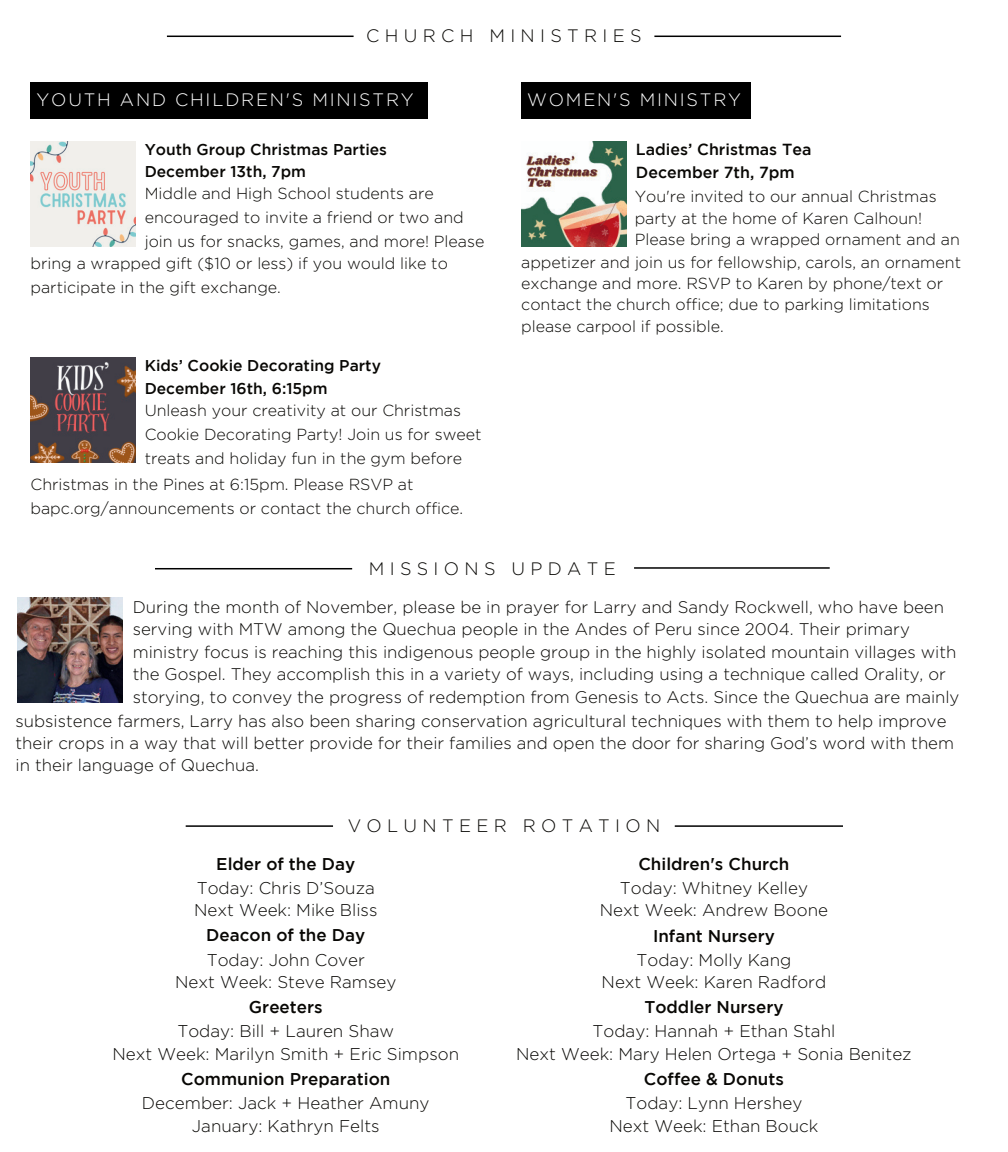
<style>
.page{position:relative;width:1008px;height:1152px;background:#fff}
.page>*{position:absolute;margin:0;border:0;box-sizing:border-box;transform-origin:0 0}
.t1{font:300 18px "Gotham";letter-spacing:.295em;color:#080704}
.t2{font:300 18px "Gotham";letter-spacing:.1em;color:#fff}
.t3{font:300 17px/22.6px "Gotham";color:#080704;text-align:center}
.t4{font:500 17px "Gotham";color:#080704}
.t5{font:300 16.8px/22.4px "Gotham";color:#080704}
.t6{font:300 16px/24px "Gotham";color:#080704}
.t7{font:500 16px/22.6px "Gotham";color:#080704}
.t8{font:500 15.6px/22px "Gotham";color:#080704}
</style>
<div class="page">
<hr style="left:167px;top:36px;width:187px;height:1px;background:#000">
<hr style="left:654px;top:36px;width:187px;height:1px;background:#000">
<hr style="left:186px;top:825px;width:147px;height:2px;background:#000">
<hr style="left:675px;top:825px;width:168px;height:2px;background:#000">
<div style="left:521px;top:82px;width:230px;height:37px;background:#000"></div>
<div style="left:31px;top:82px;width:397px;height:37px;background:#000"></div>
<img style="left:521px;top:141px;width:105px;height:105px">
<img style="left:31px;top:358px;width:105px;height:105px">
<img style="left:31px;top:141px;width:105px;height:105px">
<hr style="left:634px;top:567px;width:196px;height:2px;background:#000">
<hr style="left:155px;top:568px;width:197px;height:1px;background:#000">
<img style="left:17px;top:598px;width:105px;height:105px">
<p class="t1" style="left:366px;top:26px;width:277px">CHURCH MINISTRIES</p>
<p class="t2" style="left:37px;top:90px;width:379px">YOUTH AND CHILDREN'S MINISTRY</p>
<p class="t2" style="left:527px;top:90px;width:215px">WOMEN'S MINISTRY</p>
<p class="t8" style="left:145px;top:138px;width:244px">Youth Group Christmas Parties<br>December 13th, 7pm</p>
<p class="t6" style="left:145px;top:181px;width:341px">Middle and High School students are encouraged to invite a friend or two and join us for snacks, games, and more! Please</p>
<p class="t6" style="left:31px;top:251px;width:419px">bring a wrapped gift ($10 or less) if you would like to participate in the gift exchange.</p>
<p class="t8" style="left:145px;top:355px;width:238px">Kids’ Cookie Decorating Party<br>December 16th, 6:15pm</p>
<p class="t6" style="left:145px;top:398px;width:338px">Unleash your creativity at our Christmas<br>Cookie Decorating Party! Join us for sweet treats and holiday fun in the gym before</p>
<p class="t6" style="left:31px;top:472px;width:434px">Christmas in the Pines at 6:15pm. Please RSVP at bapc.org/announcements or contact the church office.</p>
<p class="t7" style="left:636px;top:138px;width:177px">Ladies’ Christmas Tea<br>December 7th, 7pm</p>
<p class="t6" style="left:635px;top:186px;width:327px;line-height:21.4px">You're invited to our annual Christmas party at the home of Karen Calhoun!<br>Please bring a wrapped ornament and an</p>
<p class="t6" style="left:521px;top:251px;width:441px;line-height:21.4px">appetizer and join us for fellowship, carols, an ornament exchange and more. RSVP to Karen by phone/text or contact the church office; due to parking limitations please carpool if possible.</p>
<p class="t1" style="left:369px;top:559px;width:249px">MISSIONS UPDATE</p>
<p class="t5" style="left:133px;top:596px;width:828px">During the month of November, please be in prayer for Larry and Sandy Rockwell, who have been serving with MTW among the Quechua people in the Andes of Peru since 2004. Their primary ministry focus is reaching this indigenous people group in the highly isolated mountain villages with the Gospel. They accomplish this in a variety of ways, including using a technique called Orality, or storying, to convey the progress of redemption from Genesis to Acts. Since the Quechua are mainly</p>
<p class="t5" style="left:16px;top:709px;width:940px">subsistence farmers, Larry has also been sharing conservation agricultural techniques with them to help improve their crops in a way that will better provide for their families and open the door for sharing God’s word with them in their language of Quechua.</p>
<p class="t1" style="left:348px;top:816px;width:314px">VOLUNTEER ROTATION</p>
<p class="t4" style="left:216px;top:854px;width:140px">Elder of the Day</p>
<p class="t3" style="left:194px;top:876px;width:185px;text-align:left">Today: Chris D’Souza<br>Next Week: Mike Bliss</p>
<p class="t4" style="left:206px;top:926px;width:161px">Deacon of the Day</p>
<p class="t3" style="left:175px;top:948px;width:223px">Today: John Cover<br>Next Week: Steve Ramsey</p>
<p class="t4" style="left:249px;top:998px;width:75px">Greeters</p>
<p class="t3" style="left:112px;top:1020px;width:348px">Today: Bill + Lauren Shaw<br>Next Week: Marilyn Smith + Eric Simpson</p>
<p class="t4" style="left:181px;top:1070px;width:211px">Communion Preparation</p>
<p class="t3" style="left:142px;top:1092px;width:289px">December: Jack + Heather Amuny<br>January: Kathryn Felts</p>
<p class="t4" style="left:638px;top:854px;width:153px">Children's Church</p>
<p class="t3" style="left:600px;top:876px;width:230px">Today: Whitney Kelley<br>Next Week: Andrew Boone</p>
<p class="t4" style="left:653px;top:926px;width:123px">Infant Nursery</p>
<p class="t3" style="left:602px;top:948px;width:226px">Today: Molly Kang<br>Next Week: Karen Radford</p>
<p class="t4" style="left:644px;top:998px;width:141px">Toddler Nursery</p>
<p class="t3" style="left:516px;top:1020px;width:397px">Today: Hannah + Ethan Stahl<br>Next Week: Mary Helen Ortega + Sonia Benitez</p>
<p class="t4" style="left:644px;top:1070px;width:142px">Coffee &amp; Donuts</p>
<p class="t3" style="left:609px;top:1092px;width:210px">Today: Lynn Hershey<br>Next Week: Ethan Bouck</p>
</div>
